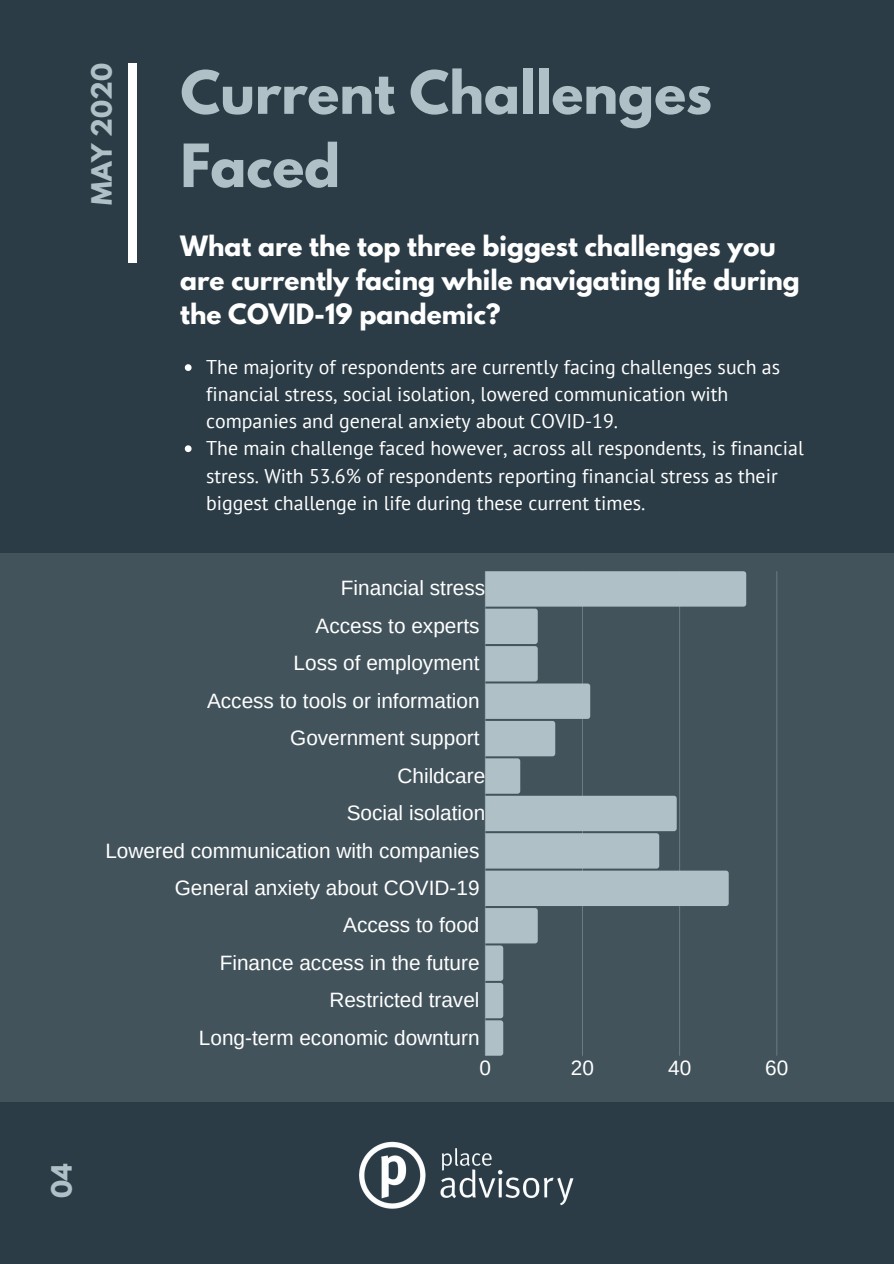
<style>
.page{position:relative;width:894px;height:1264px;background:#fff}
.page>*{position:absolute;margin:0;border:0;box-sizing:border-box;transform-origin:0 0}
.t1{font:700 52.8px/73.2px "League Spartan";color:#afc1c6}
.t2{font:700 24.9px/33.8px "League Spartan";color:#fff}
.t3{font:700 24.9px "League Spartan";color:#afc1c6}
.t4{font:20.7px/37.3px "Arimo";color:#fff;text-align:right}
.t5{font:19.8px/27px "PT Sans";color:#fff}
</style>
<div class="page">
<div style="left:0;top:0;width:893px;height:1263px;background:#2b3c46"></div>
<div style="left:128px;top:63px;width:9px;height:199px;background:#fff"></div>
<svg style="left:185px;top:364px;width:6px;height:7px"></svg>
<svg style="left:185px;top:445px;width:6px;height:7px"></svg>
<div style="left:0;top:553px;width:893px;height:548px;background:#42535c"></div>
<hr style="left:484px;top:571px;width:1px;height:484px;background:#fff">
<hr style="left:776px;top:571px;width:1px;height:484px;background:#fff">
<svg style="left:485px;top:571px;width:261px;height:484px"></svg>
<img style="left:359px;top:1141px;width:215px;height:68px">
<p class="t3" style="left:89px;top:205px;width:143px;rotate:-90deg">MAY 2020</p>
<h1 class="t1" style="left:180px;top:63px;width:533px">Current Challenges<br>Faced</h1>
<p class="t2" style="left:180px;top:233px;width:621px">What are the top three biggest challenges you are currently facing while navigating life during the COVID-19 pandemic?</p>
<p class="t5" style="left:206px;top:353px;width:599px">The majority of respondents are currently facing challenges such as financial stress, social isolation, lowered communication with companies and general anxiety about COVID-19.<br>The main challenge faced however, across all respondents, is financial stress. With 53.6% of respondents reporting financial stress as their biggest challenge in life during these current times.</p>
<p class="t4" style="left:105px;top:569px;width:381px">Financial stress<br>Access to experts<br>Loss of employment<br>Access to tools or information<br>Government support<br>Childcare<br>Social isolation<br>Lowered communication with companies<br>General anxiety about COVID-19<br>Access to food<br>Finance access in the future<br>Restricted travel<br>Long-term economic downturn</p>
<p class="t4" style="left:479px;top:1048px;width:13px">0</p>
<p class="t4" style="left:570px;top:1048px;width:25px">20</p>
<p class="t4" style="left:668px;top:1048px;width:25px">40</p>
<p class="t4" style="left:765px;top:1048px;width:25px">60</p>
<p class="t3" style="left:49px;top:1198px;width:37px;rotate:-90deg">04</p>
</div>
